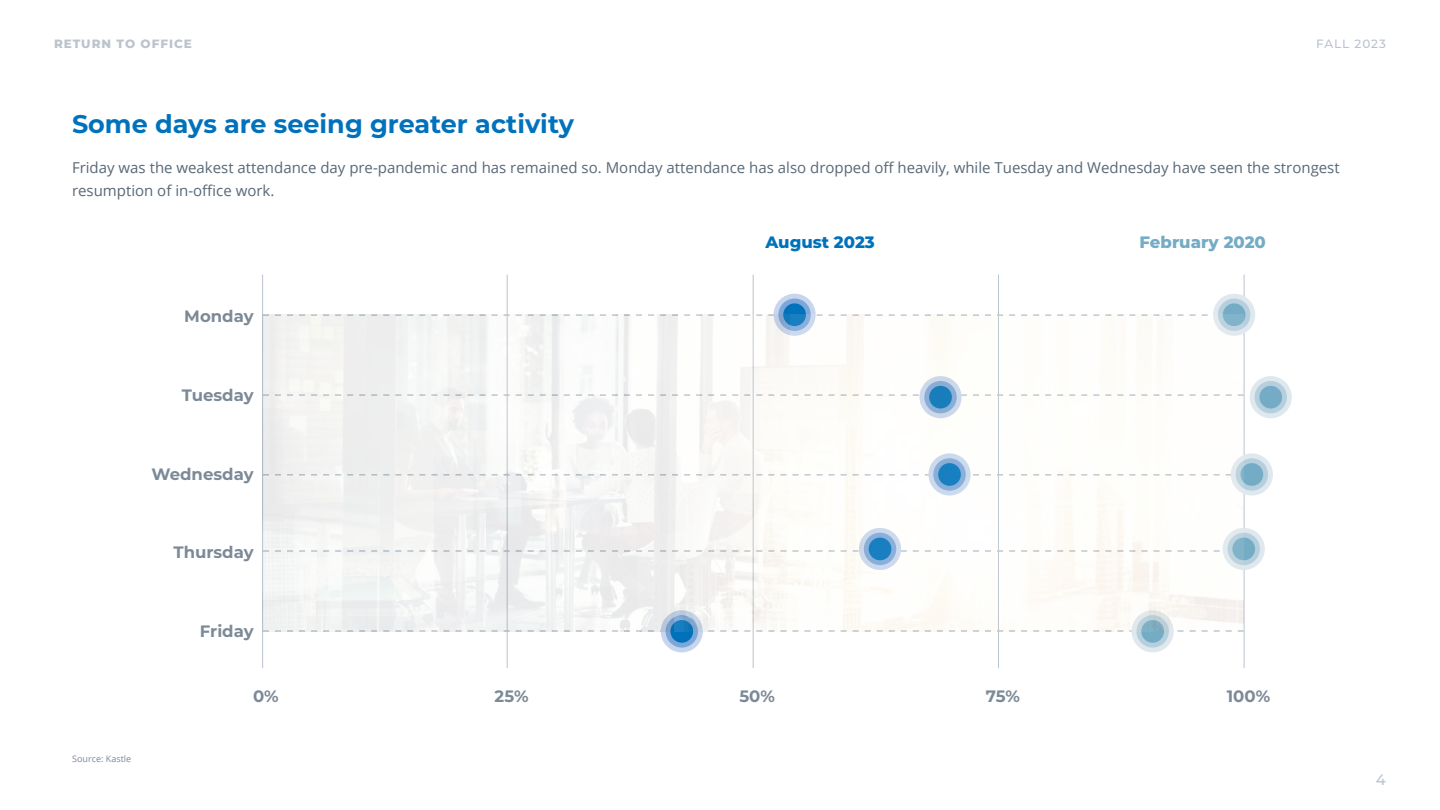
<style>
.page{position:relative;width:1440px;height:810px;background:#fff}
.page>*{position:absolute;margin:0;border:0;box-sizing:border-box;transform-origin:0 0}
.t1{font:700 25.5px "Montserrat";color:#0072bc}
.t2{font:700 16.5px "Montserrat";color:#7c8a97}
.t3{font:800 16.5px "Montserrat";color:#74abc5}
.t4{font:800 16.5px "Montserrat";color:#0072bc}
.t5{font:15px/22.5px "Open Sans";color:#586877}
.t6{font:500 15px "Montserrat";color:#bbc3ce}
.t7{font:800 12px "Montserrat";letter-spacing:.08em;color:#bbc3ce}
.t8{font:500 12px "Montserrat";letter-spacing:.08em;color:#bbc3ce}
.t9{font:9px "Open Sans";color:#7c8a97}
</style>
<div class="page">
<svg style="left:263px;top:314px;width:945px;height:1px"></svg>
<svg style="left:263px;top:631px;width:981px;height:1px"></svg>
<hr style="left:262px;top:274px;width:1px;height:394px;background:#bbc3ce">
<hr style="left:507px;top:274px;width:1px;height:394px;background:#bbc3ce">
<hr style="left:753px;top:274px;width:1px;height:394px;background:#bbc3ce">
<hr style="left:998px;top:274px;width:1px;height:394px;background:#bbc3ce">
<hr style="left:1244px;top:274px;width:1px;height:394px;background:#bbc3ce">
<div style="left:661px;top:610px;width:42px;height:42px;background:#c7d6ee;border-radius:50%"></div>
<div style="left:666px;top:615px;width:32px;height:33px;background:#7da7d8;border-radius:50%"></div>
<div style="left:670px;top:620px;width:23px;height:23px;background:#0072bc;border-radius:50%"></div>
<div style="left:774px;top:294px;width:42px;height:42px;background:#c7d6ee;border-radius:50%"></div>
<div style="left:778px;top:299px;width:33px;height:32px;background:#7da7d8;border-radius:50%"></div>
<svg style="left:783px;top:303px;width:23px;height:23px"></svg>
<div style="left:1213px;top:294px;width:42px;height:42px;background:#dfe8ee;border-radius:50%"></div>
<div style="left:1218px;top:299px;width:32px;height:32px;background:#b6cfdd;border-radius:50%"></div>
<svg style="left:1223px;top:303px;width:23px;height:23px"></svg>
<div style="left:1250px;top:376px;width:42px;height:42px;background:#dfe8ee;border-radius:50%"></div>
<div style="left:1255px;top:381px;width:32px;height:32px;background:#b6cfdd;border-radius:50%"></div>
<div style="left:1259px;top:386px;width:23px;height:23px;background:#74abc5;border-radius:50%"></div>
<div style="left:1231px;top:453px;width:42px;height:43px;background:#dfe8ee;border-radius:50%"></div>
<div style="left:1236px;top:458px;width:32px;height:33px;background:#b6cfdd;border-radius:50%"></div>
<div style="left:1241px;top:463px;width:22px;height:23px;background:#74abc5;border-radius:50%"></div>
<div style="left:1223px;top:528px;width:42px;height:42px;background:#dfe8ee;border-radius:50%"></div>
<div style="left:1228px;top:533px;width:32px;height:32px;background:#b6cfdd;border-radius:50%"></div>
<div style="left:1232px;top:538px;width:23px;height:22px;background:#74abc5;border-radius:50%"></div>
<div style="left:1132px;top:610px;width:42px;height:42px;background:#dfe8ee;border-radius:50%"></div>
<div style="left:1136px;top:615px;width:33px;height:33px;background:#b6cfdd;border-radius:50%"></div>
<div style="left:1141px;top:620px;width:23px;height:23px;background:#74abc5;border-radius:50%"></div>
<img style="left:263px;top:315px;width:981px;height:316px">
<p class="t7" style="left:54px;top:35px;width:139px">RETURN TO OFFICE</p>
<p class="t8" style="left:1316px;top:35px;width:71px">FALL 2023</p>
<h1 class="t1" style="left:72px;top:105px;width:504px">Some days are seeing greater activity</h1>
<p class="t5" style="left:72px;top:156px;width:1269px">Friday was the weakest attendance day pre-pandemic and has remained so. Monday attendance has also dropped off heavily, while Tuesday and Wednesday have seen the strongest resumption of in-office work.</p>
<p class="t2" style="left:184px;top:304px;width:71px">Monday</p>
<p class="t2" style="left:182px;top:383px;width:73px">Tuesday</p>
<p class="t2" style="left:152px;top:462px;width:104px">Wednesday</p>
<p class="t2" style="left:174px;top:541px;width:82px">Thursday</p>
<p class="t2" style="left:200px;top:619px;width:55px">Friday</p>
<p class="t4" style="left:765px;top:230px;width:111px">August 2023</p>
<p class="t3" style="left:1140px;top:230px;width:128px">February 2020</p>
<p class="t9" style="left:72px;top:752px;width:60px">Source: Kastle</p>
<p class="t2" style="left:253px;top:685px;width:27px">0%</p>
<p class="t2" style="left:495px;top:685px;width:35px">25%</p>
<p class="t2" style="left:739px;top:685px;width:37px">50%</p>
<p class="t2" style="left:986px;top:685px;width:36px">75%</p>
<p class="t2" style="left:1227px;top:685px;width:45px">100%</p>
<p class="t6" style="left:1376px;top:769px;width:12px">4</p>
</div>
